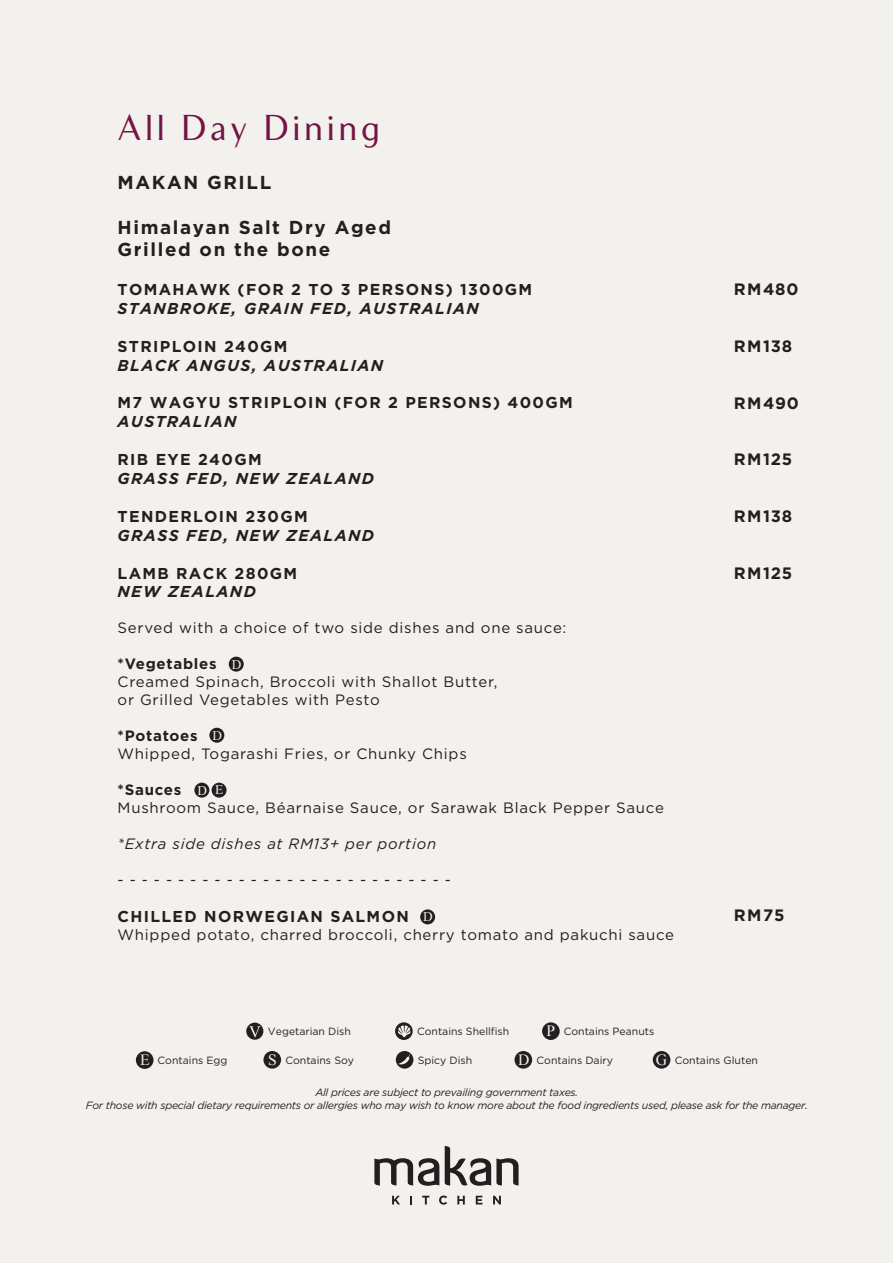
<style>
.page{position:relative;width:893px;height:1263px;background:#f2f1ed}
.page>*{position:absolute;margin:0;border:0;box-sizing:border-box;transform-origin:0 0}
.t1{font:36px "Clarice";letter-spacing:.1em;color:#741444}
.t2{font:700 18.75px/22.5px "Gotham";letter-spacing:.085em;color:#231f20}
.t3{font:700 16.5px "Gotham";letter-spacing:.085em;color:#231f20}
.t4{font:700 15.75px "Gotham";letter-spacing:.085em;color:#231f20}
.t5{font:italic 700 15.75px "Gotham";letter-spacing:.085em;color:#231f20}
.t6{font:15px/18px "Gotham";letter-spacing:.05em;color:#231f20}
.t7{font:italic 15px "Gotham";letter-spacing:.05em;color:#231f20}
.t8{font:700 15px "Gotham";letter-spacing:.05em;color:#231f20}
.t9{font:13.35px "Times New Roman";color:#f2f1ed}
.t10{font:italic 10.5px/12.6px "Gotham";letter-spacing:-.025em;color:#231f20;text-align:center}
.t11{font:10.5px "Gotham";color:#231f20}
.s1{font-family:"Times New Roman";font-size:15.6px;color:#f2f1ed}
</style>
<div class="page">
<svg style="left:374px;top:1158px;width:65px;height:28px;background:#908e8c"></svg>
<svg style="left:445px;top:1146px;width:74px;height:40px;background:#a8a6a4"></svg>
<svg style="left:392px;top:1196px;width:8px;height:8px"></svg>
<svg style="left:410px;top:1196px;width:2px;height:8px"></svg>
<svg style="left:422px;top:1196px;width:7px;height:8px"></svg>
<svg style="left:439px;top:1195px;width:8px;height:9px"></svg>
<svg style="left:457px;top:1196px;width:8px;height:8px"></svg>
<svg style="left:476px;top:1196px;width:6px;height:8px"></svg>
<svg style="left:493px;top:1196px;width:8px;height:8px"></svg>
<div style="left:136px;top:1051px;width:18px;height:18px;background:#231f20;border-radius:50%"></div>
<div style="left:263px;top:1051px;width:18px;height:18px;background:#231f20;border-radius:50%"></div>
<svg style="left:396px;top:1051px;width:17px;height:18px"></svg>
<div style="left:514px;top:1051px;width:18px;height:18px;background:#231f20;border-radius:50%"></div>
<div style="left:653px;top:1051px;width:17px;height:18px;background:#231f20;border-radius:50%"></div>
<div style="left:542px;top:1022px;width:18px;height:18px;background:#231f20;border-radius:50%"></div>
<svg style="left:395px;top:1022px;width:18px;height:18px"></svg>
<svg style="left:246px;top:1022px;width:17px;height:18px"></svg>
<div style="left:194px;top:783px;width:15px;height:15px;background:#231f20;border-radius:50%"></div>
<div style="left:420px;top:909px;width:15px;height:15px;background:#231f20;border-radius:50%"></div>
<div style="left:212px;top:783px;width:15px;height:15px;background:#231f20;border-radius:50%"></div>
<div style="left:229px;top:657px;width:15px;height:15px;background:#231f20;border-radius:50%"></div>
<div style="left:209px;top:728px;width:15px;height:15px;background:#231f20;border-radius:50%"></div>
<h1 class="t1" style="left:118px;top:107px;width:264px">All Day Dining</h1>
<p class="t2" style="left:118px;top:170px;width:155px">MAKAN GRILL</p>
<p class="t2" style="left:118px;top:215px;width:275px">Himalayan Salt Dry Aged<br>Grilled on the bone</p>
<p class="t4" style="left:118px;top:280px;width:416px">TOMAHAWK (FOR 2 TO 3 PERSONS) 1300GM</p>
<p class="t5" style="left:118px;top:298px;width:363px">STANBROKE, GRAIN FED, AUSTRALIAN</p>
<p class="t4" style="left:118px;top:337px;width:172px">STRIPLOIN 240GM</p>
<p class="t5" style="left:118px;top:355px;width:267px">BLACK ANGUS, AUSTRALIAN</p>
<p class="t4" style="left:118px;top:394px;width:457px">M7 WAGYU STRIPLOIN (FOR 2 PERSONS) 400GM</p>
<p class="t5" style="left:118px;top:411px;width:120px">AUSTRALIAN</p>
<p class="t4" style="left:118px;top:450px;width:146px">RIB EYE 240GM</p>
<p class="t5" style="left:118px;top:468px;width:258px">GRASS FED, NEW ZEALAND</p>
<p class="t4" style="left:118px;top:507px;width:192px">TENDERLOIN 230GM</p>
<p class="t5" style="left:118px;top:525px;width:258px">GRASS FED, NEW ZEALAND</p>
<p class="t4" style="left:118px;top:564px;width:181px">LAMB RACK 280GM</p>
<p class="t5" style="left:118px;top:581px;width:140px">NEW ZEALAND</p>
<p class="t6" style="left:118px;top:619px;width:450px">Served with a choice of two side dishes and one sauce:</p>
<p class="t8" style="left:118px;top:655px;width:101px">*Vegetables</p>
<p class="t6" style="left:118px;top:673px;width:381px">Creamed Spinach, Broccoli with Shallot Butter, or Grilled Vegetables with Pesto</p>
<p class="t8" style="left:118px;top:727px;width:82px">*Potatoes</p>
<p class="t6" style="left:118px;top:745px;width:351px">Whipped, Togarashi Fries, or Chunky Chips</p>
<p class="t8" style="left:118px;top:781px;width:65px">*Sauces</p>
<p class="t6" style="left:118px;top:799px;width:548px">Mushroom Sauce, Béarnaise Sauce, or Sarawak Black Pepper Sauce</p>
<p class="t7" style="left:118px;top:834px;width:320px">*Extra side dishes at RM13+ per portion</p>
<p class="t6" style="left:118px;top:871px;width:335px">- - - - - - - - - - - - - - - - - - - - - - - - - - - -</p>
<p class="t4" style="left:118px;top:908px;width:293px">CHILLED NORWEGIAN SALMON</p>
<p class="t6" style="left:118px;top:926px;width:558px">Whipped potato, charred broccoli, cherry tomato and pakuchi sauce</p>
<p class="t9" style="left:232px;top:655px;width:11px">D</p>
<p class="t9" style="left:212px;top:726px;width:11px">D</p>
<p class="t9" style="left:215px;top:781px;width:10px">E</p>
<p class="t9" style="left:197px;top:781px;width:11px">D</p>
<p class="t9" style="left:423px;top:908px;width:11px">D</p>
<p class="t11" style="left:268px;top:1025px;width:84px">Vegetarian Dish</p>
<p class="t11" style="left:417px;top:1025px;width:94px">Contains Shellfish</p>
<p class="t11" style="left:547px;top:1025px;width:109px"><span class="s1">P</span> Contains Peanuts</p>
<p class="t3" style="left:734px;top:280px;width:66px">RM480</p>
<p class="t3" style="left:734px;top:336px;width:60px">RM138</p>
<p class="t3" style="left:734px;top:393px;width:67px">RM490</p>
<p class="t3" style="left:734px;top:449px;width:60px">RM125</p>
<p class="t3" style="left:734px;top:506px;width:60px">RM138</p>
<p class="t3" style="left:734px;top:563px;width:60px">RM125</p>
<p class="t3" style="left:734px;top:906px;width:52px">RM75</p>
<p class="t11" style="left:140px;top:1054px;width:89px"><span class="s1">E</span> Contains Egg</p>
<p class="t11" style="left:268px;top:1054px;width:87px"><span class="s1">S</span> Contains Soy</p>
<p class="t11" style="left:418px;top:1054px;width:56px">Spicy Dish</p>
<p class="t11" style="left:518px;top:1054px;width:96px"><span class="s1">D</span> Contains Dairy</p>
<p class="t11" style="left:656px;top:1054px;width:104px"><span class="s1">G</span> Contains Gluten</p>
<p class="t10" style="left:86px;top:1086px;width:723px">All prices are subject to prevailing government taxes.<br>For those with special dietary requirements or allergies who may wish to know more about the food ingredients used, please ask for the manager.</p>
</div>
